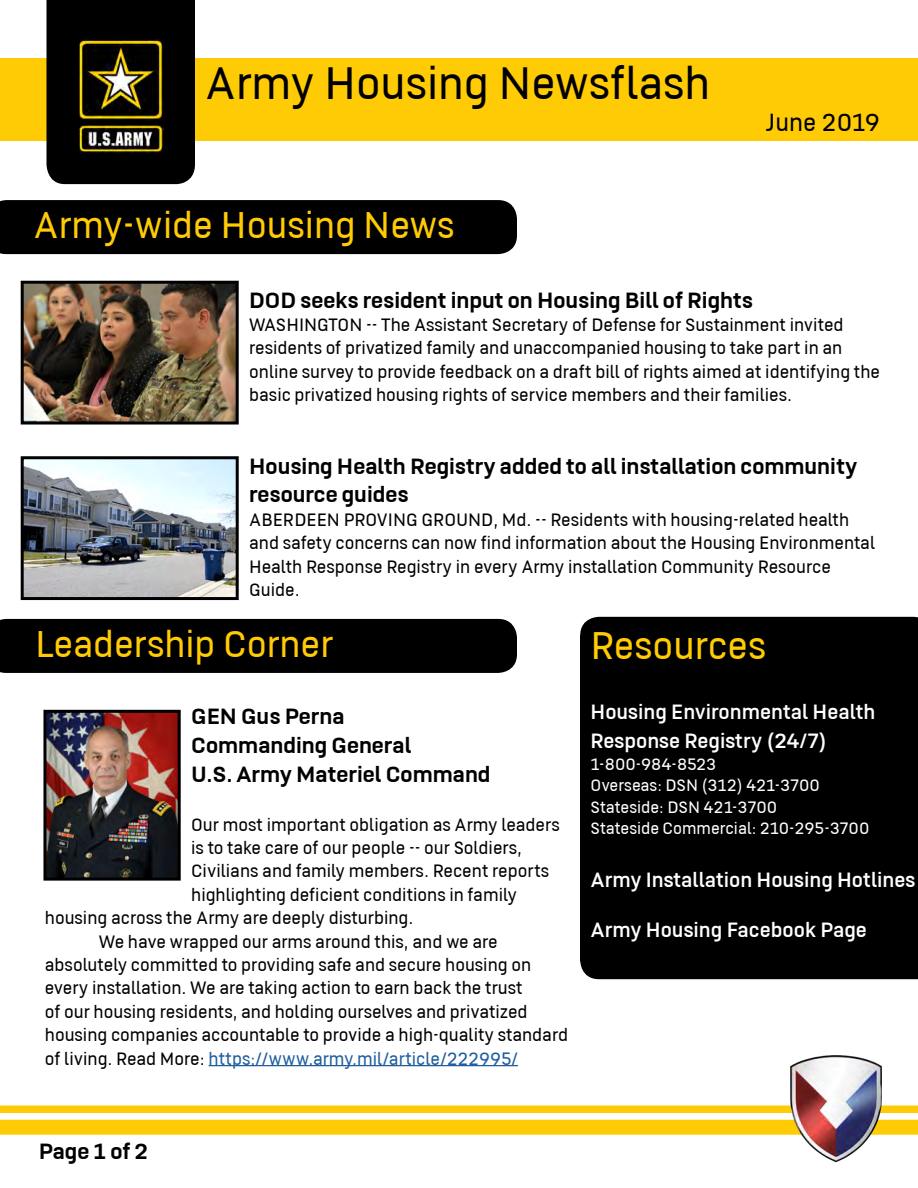
<style>
.page{position:relative;width:918px;height:1188px;background:#fff}
.page>*{position:absolute;margin:0;border:0;box-sizing:border-box;transform-origin:0 0}
.t1{font:300 49.5px "US Army";color:#000}
.t2{font:300 42px "US Army";color:#ffcb05}
.t3{font:300 40.5px "US Army";color:#ffcb05}
.t4{font:300 27px "US Army";color:#000}
.t5{font:700 24px/28.8px "US Army";color:#000}
.t6{font:22.5px/28.8px "US Army";color:#fff}
.t7{font:300 19.5px/23.4px "US Army";color:#000}
.t8{font:300 19.5px "US Army";color:#215e9e}
.t9{font:300 18px/21.6px "US Army";color:#fff}
.s1{color:#000}
</style>
<div class="page">
<div style="left:580px;top:672px;width:338px;height:242px;background:#000"></div>
<div style="left:580px;top:617px;width:338px;height:55px;background:#000"></div>
<div style="left:580px;top:914px;width:338px;height:65px;background:#000"></div>
<div style="left:0;top:619px;width:517px;height:54px;background:#000"></div>
<div style="left:0;top:200px;width:517px;height:54px;background:#000"></div>
<hr style="left:209px;top:1065px;width:309px;height:1px;background:#215e9e">
<div style="left:0;top:59px;width:918px;height:82px;background:#ffcb05"></div>
<div style="left:46px;top:0;width:149px;height:184px;background:#000"></div>
<img style="left:78px;top:38px;width:86px;height:116px">
<img style="left:25px;top:285px;width:210px;height:136px">
<div style="left:21px;top:281px;width:218px;height:144px;border:3px solid #000"></div>
<img style="left:25px;top:460px;width:210px;height:136px">
<div style="left:21px;top:456px;width:218px;height:144px;border:3px solid #000"></div>
<img style="left:47px;top:714px;width:130px;height:163px">
<div style="left:43px;top:710px;width:138px;height:171px;border:3px solid #000"></div>
<div style="left:0;top:1106px;width:918px;height:7px;background:#ffcb05"></div>
<div style="left:0;top:1120px;width:918px;height:15px;background:#ffcb05"></div>
<img style="left:770px;top:1055px;width:118px;height:108px">
<h1 class="t1" style="left:205px;top:57px;width:507px">Army Housing Newsflash</h1>
<h3 class="t3" style="left:34px;top:204px;width:423px">Army-wide Housing News</h3>
<h3 class="t4" style="left:766px;top:108px;width:116px">June 2019</h3>
<p class="t5" style="left:249px;top:286px;width:505px">DOD seeks resident input on Housing Bill of Rights</p>
<p class="t7" style="left:249px;top:313px;width:632px">WASHINGTON -- The Assistant Secretary of Defense for Sustainment invited residents of privatized family and unaccompanied housing to take part in an online survey to provide feedback on a draft bill of rights aimed at identifying the basic privatized housing rights of service members and their families.</p>
<p class="t5" style="left:249px;top:452px;width:610px">Housing Health Registry added to all installation community resource guides</p>
<p class="t7" style="left:249px;top:508px;width:627px">ABERDEEN PROVING GROUND, Md. -- Residents with housing-related health and safety concerns can now find information about the Housing Environmental Health Response Registry in every Army installation Community Resource Guide.</p>
<h3 class="t3" style="left:35px;top:623px;width:300px">Leadership Corner</h3>
<p class="t5" style="left:191px;top:703px;width:301px">GEN Gus Perna<br>Commanding General<br>U.S. Army Materiel Command</p>
<p class="t7" style="left:191px;top:813px;width:370px">Our most important obligation as Army leaders</p>
<p class="t7" style="left:191px;top:836px;width:332px">is to take care of our people -- our Soldiers,</p>
<p class="t7" style="left:191px;top:860px;width:360px">Civilians and family members. Recent reports</p>
<p class="t7" style="left:191px;top:883px;width:327px">highlighting deficient conditions in family</p>
<p class="t7" style="left:45px;top:907px;width:370px">housing across the Army are deeply disturbing.</p>
<p class="t7" style="left:99px;top:930px;width:400px">We have wrapped our arms around this, and we are</p>
<p class="t7" style="left:45px;top:953px;width:488px">absolutely committed to providing safe and secure housing on</p>
<p class="t7" style="left:45px;top:977px;width:479px">every installation. We are taking action to earn back the trust</p>
<p class="t7" style="left:45px;top:1000px;width:484px">of our housing residents, and holding ourselves and privatized</p>
<p class="t7" style="left:45px;top:1024px;width:525px">housing companies accountable to provide a high-quality standard</p>
<p class="t8" style="left:45px;top:1048px;width:475px"><span class="s1">of living. Read More:</span> https://www.army.mil/article/222995/</p>
<h2 class="t2" style="left:591px;top:624px;width:177px">Resources</h2>
<p class="t6" style="left:591px;top:698px;width:286px">Housing Environmental Health<br>Response Registry (24/7)</p>
<p class="t9" style="left:591px;top:753px;width:280px">1-800-984-8523<br>Overseas: DSN (312) 421-3700<br>Stateside: DSN 421-3700<br>Stateside Commercial: 210-295-3700</p>
<p class="t6" style="left:591px;top:865px;width:326px">Army Installation Housing Hotlines</p>
<p class="t6" style="left:591px;top:916px;width:278px">Army Housing Facebook Page</p>
<p class="t5" style="left:39px;top:1138px;width:111px">Page 1 of 2</p>
</div>
